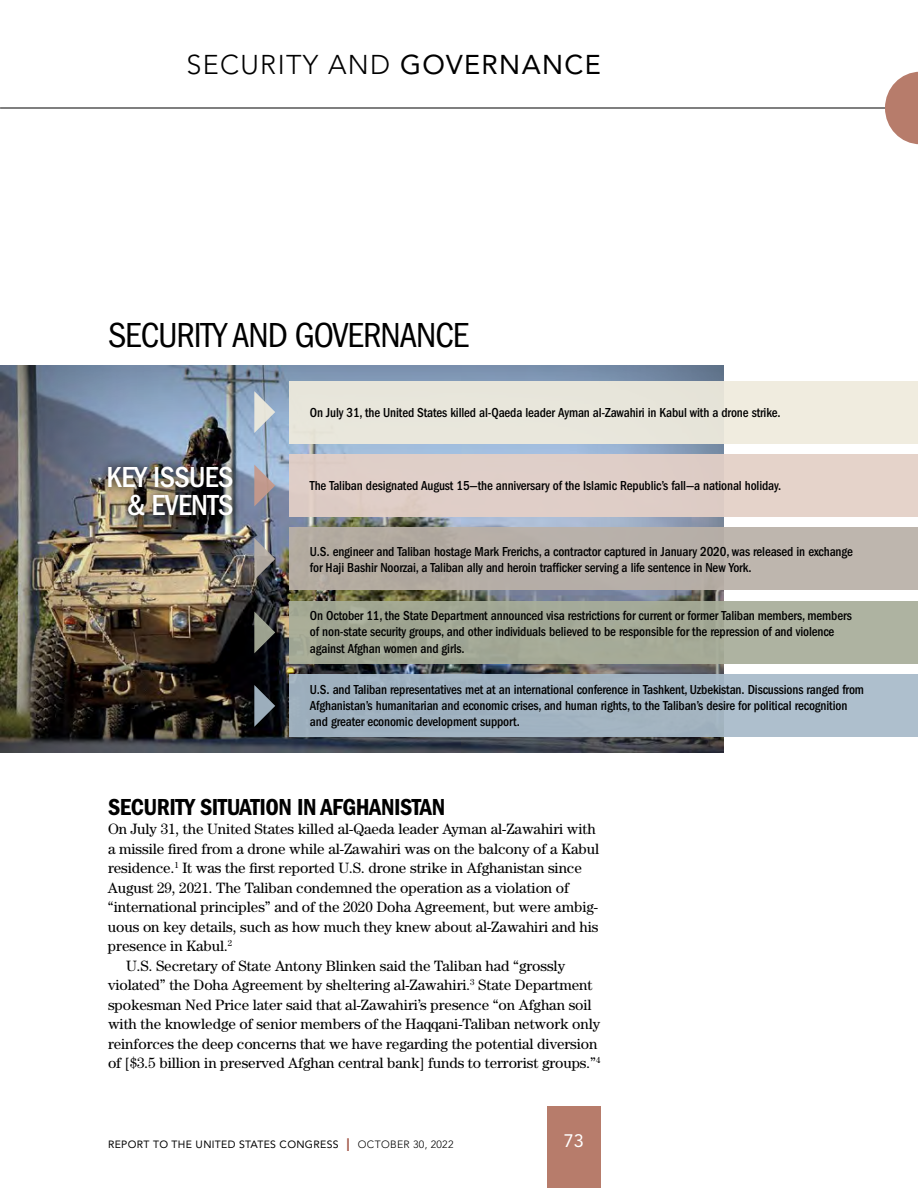
<style>
.page{position:relative;width:918px;height:1188px;background:#fff}
.page>*{position:absolute;margin:0;border:0;box-sizing:border-box;transform-origin:0 0}
.t1{font:condensed 36px "ITC Franklin Gothic Std";letter-spacing:-.03em;color:#000}
.t2{font:500 condensed 30px/28.5px "ITC Franklin Gothic Std";letter-spacing:-.02em;color:#fff;text-align:right}
.t3{font:300 27px "Avenir LT Std";letter-spacing:.05em;color:#000}
.t4{font:24px "ITC Franklin Gothic Std Dm Cd";letter-spacing:-.02em;color:#000}
.t5{font:18px "Avenir LT Std";color:#fff}
.t6{font:15px "Century Std";letter-spacing:-.005em;color:#000}
.t7{font:500 condensed 13.5px/16.2px "ITC Franklin Gothic Std";letter-spacing:-.01em;color:#000}
.t8{font:10.5px "Avenir LT Std";letter-spacing:.03em;color:#000}
.s1{font-weight:400}
.s2{font-size:18px;color:#a05344}
.s3{font-weight:300}
</style>
<div class="page">
<div style="left:547px;top:1107px;width:54px;height:81px;background:#b77c6b"></div>
<hr style="left:0;top:108px;width:918px;height:1px;background:#000">
<svg style="left:885px;top:72px;width:33px;height:72px"></svg>
<div style="left:0;top:355px;width:736px;height:399px;background:#000;opacity:.6"></div>
<svg style="left:254px;top:685px;width:21px;height:42px"></svg>
<div style="left:289px;top:675px;width:629px;height:62px;background:#a2b4c2"></div>
<svg style="left:254px;top:391px;width:21px;height:42px"></svg>
<svg style="left:254px;top:465px;width:21px;height:41px"></svg>
<svg style="left:254px;top:538px;width:21px;height:42px"></svg>
<svg style="left:254px;top:612px;width:21px;height:41px"></svg>
<div style="left:289px;top:601px;width:629px;height:63px;background:#a8ae9a"></div>
<div style="left:289px;top:528px;width:629px;height:62px;background:#bab1a8"></div>
<div style="left:289px;top:454px;width:629px;height:63px;background:#e4d0c7"></div>
<div style="left:289px;top:381px;width:629px;height:62px;background:#e8e6dc"></div>
<div style="left:101px;top:457px;width:140px;height:67px;background:#000;opacity:.75"></div>
<h3 class="t3" style="left:186px;top:49px;width:416px">SECURITY AND <span class="s1">GOVERNANCE</span></h3>
<h1 class="t1" style="left:108px;top:314px;width:363px">SECURITY AND GOVERNANCE</h1>
<h2 class="t2" style="left:107px;top:463px;width:128px">KEY ISSUES &amp; EVENTS</h2>
<p class="t7" style="left:310px;top:405px;width:472px">On July 31, the United States killed al-Qaeda leader Ayman al-Zawahiri in Kabul with a drone strike.</p>
<p class="t7" style="left:310px;top:477px;width:473px">The Taliban designated August 15—the anniversary of the Islamic Republic’s fall—a national holiday.</p>
<p class="t7" style="left:310px;top:544px;width:544px">U.S. engineer and Taliban hostage Mark Frerichs, a contractor captured in January 2020, was released in exchange for Haji Bashir Noorzai, a Taliban ally and heroin trafficker serving a life sentence in New York.</p>
<p class="t7" style="left:310px;top:608px;width:543px">On October 11, the State Department announced visa restrictions for current or former Taliban members, members of non-state security groups, and other individuals believed to be responsible for the repression of and violence against Afghan women and girls.</p>
<p class="t7" style="left:310px;top:682px;width:556px">U.S. and Taliban representatives met at an international conference in Tashkent, Uzbekistan. Discussions ranged from<br>Afghanistan’s humanitarian and economic crises, and human rights, to the Taliban’s desire for political recognition and greater economic development support.</p>
<h3 class="t4" style="left:108px;top:793px;width:339px">SECURITY SITUATION IN AFGHANISTAN</h3>
<p class="t6" style="left:108px;top:820px;width:489px">On July 31, the United States killed al-Qaeda leader Ayman al-Zawahiri with</p>
<p class="t6" style="left:108px;top:840px;width:493px">a missile fired from a drone while al-Zawahiri was on the balcony of a Kabul</p>
<p class="t6" style="left:108px;top:859px;width:475px">residence.<sup>1</sup> It was the first reported U.S. drone strike in Afghanistan since</p>
<p class="t6" style="left:108px;top:879px;width:463px">August 29, 2021. The Taliban condemned the operation as a violation of</p>
<p class="t6" style="left:108px;top:898px;width:492px">“international principles” and of the 2020 Doha Agreement, but were ambig-</p>
<p class="t6" style="left:108px;top:918px;width:492px">uous on key details, such as how much they knew about al-Zawahiri and his</p>
<p class="t6" style="left:108px;top:937px;width:126px">presence in Kabul.<sup>2</sup></p>
<p class="t6" style="left:126px;top:957px;width:441px">U.S. Secretary of State Antony Blinken said the Taliban had “grossly</p>
<p class="t6" style="left:108px;top:976px;width:486px">violated” the Doha Agreement by sheltering al-Zawahiri.<sup>3</sup> State Department</p>
<p class="t6" style="left:108px;top:996px;width:485px">spokesman Ned Price later said that al-Zawahiri’s presence “on Afghan soil</p>
<p class="t6" style="left:108px;top:1015px;width:494px">with the knowledge of senior members of the Haqqani-Taliban network only</p>
<p class="t6" style="left:108px;top:1035px;width:491px">reinforces the deep concerns that we have regarding the potential diversion</p>
<p class="t6" style="left:108px;top:1054px;width:494px">of [$3.5 billion in preserved Afghan central bank] funds to terrorist groups.”<sup>4</sup></p>
<p class="t8" style="left:108px;top:1138px;width:347px">REPORT TO THE UNITED STATES CONGRESS <span class="s2">I</span> <span class="s3">OCTOBER 30, 2022</span></p>
<h3 class="t5" style="left:564px;top:1131px;width:22px">73</h3>
</div>
